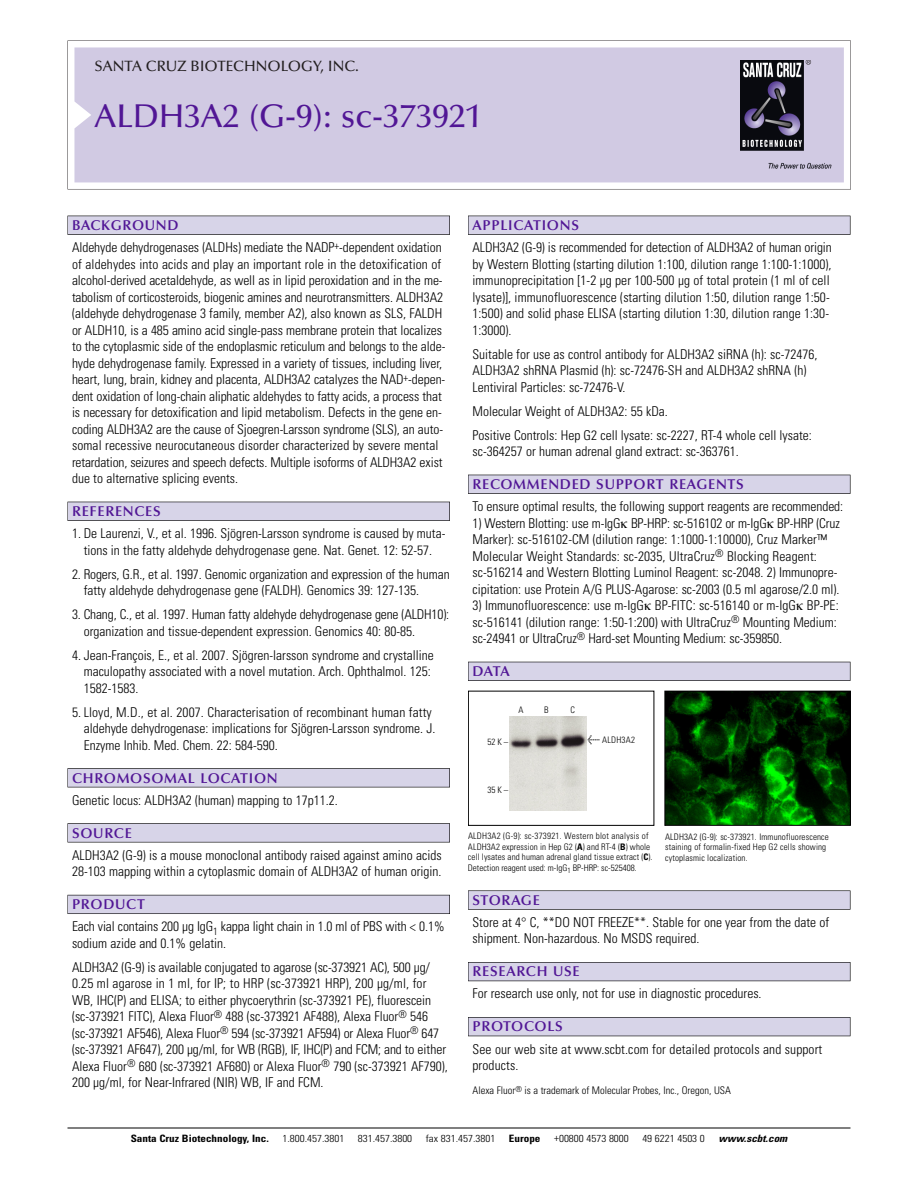
<style>
.page{position:relative;width:918px;height:1188px;background:#fff}
.page>*{position:absolute;margin:0;border:0;box-sizing:border-box;transform-origin:0 0}
.t1{font:500 33px "Optima";color:#511695}
.t2{font:500 15px "Optima";color:#231f20}
.t3{font:600 14.25px "Optima";letter-spacing:.05em;color:#511695}
.t4{font:300 condensed 13.5px/16.5px "Univers";color:#000}
.t5{font:300 condensed 10.5px "Univers";color:#000}
.t6{font:300 condensed 10.2px "Univers";color:#000;scale:1.1 1}
.t7{font:700 condensed 10.2px "Univers";color:#000;scale:1.1 1}
.t8{font:italic 700 condensed 10.2px "Univers";color:#000;scale:1.1 1}
.t9{font:300 condensed 9px/10.5px "Univers";letter-spacing:.015em;color:#000}
.s1{font-family:"Meta Plus";font-weight:400;font-stretch:normal;font-size:10.5px}
.s2{font-weight:700}
</style>
<div class="page">
<svg style="left:68px;top:40px;width:783px;height:149px"></svg>
<div style="left:74px;top:47px;width:770px;height:135px;background:#d1cae3"></div>
<img style="left:741px;top:60px;width:90px;height:108px">
<div style="left:68px;top:216px;width:382px;height:19px;background:#535256"></div>
<div style="left:68px;top:216px;width:381px;height:18px;background:#d7d4e8"></div>
<div style="left:68px;top:502px;width:382px;height:19px;background:#525156"></div>
<div style="left:68px;top:502px;width:381px;height:18px;background:#d7d4e8"></div>
<div style="left:68px;top:768px;width:382px;height:19px;background:#545357"></div>
<div style="left:68px;top:769px;width:381px;height:18px;background:#d7d4e8"></div>
<div style="left:68px;top:823px;width:382px;height:19px;background:#575659"></div>
<div style="left:68px;top:824px;width:381px;height:18px;background:#d7d4e8"></div>
<div style="left:68px;top:895px;width:382px;height:19px;background:#595860"></div>
<div style="left:68px;top:895px;width:381px;height:18px;background:#d7d4e8"></div>
<div style="left:468px;top:216px;width:382px;height:19px;background:#535256"></div>
<div style="left:468px;top:216px;width:382px;height:18px;background:#d7d4e8"></div>
<div style="left:468px;top:475px;width:382px;height:19px;background:#525156"></div>
<div style="left:468px;top:475px;width:382px;height:18px;background:#d7d4e8"></div>
<div style="left:468px;top:662px;width:382px;height:19px;background:#515057"></div>
<div style="left:468px;top:662px;width:382px;height:18px;background:#d7d4e8"></div>
<svg style="left:468px;top:890px;width:382px;height:20px"></svg>
<div style="left:468px;top:891px;width:382px;height:18px;background:#d7d4e8"></div>
<div style="left:468px;top:962px;width:382px;height:19px;background:#55545b"></div>
<div style="left:468px;top:963px;width:382px;height:18px;background:#d7d4e8"></div>
<div style="left:468px;top:1017px;width:382px;height:19px;background:#525158"></div>
<div style="left:468px;top:1018px;width:382px;height:18px;background:#d7d4e8"></div>
<hr style="left:68px;top:1128px;width:782px;height:1px;background:#000">
<img style="left:666px;top:693px;width:183px;height:131px">
<div style="left:664px;top:691px;width:187px;height:135px;border:1px solid #000"></div>
<div style="left:468px;top:691px;width:186px;height:135px;border:1px solid #000"></div>
<img style="left:509px;top:716px;width:78px;height:94px">
<p class="t2" style="left:94px;top:60px;width:266px">SANTA CRUZ BIOTECHNOLOGY, INC.</p>
<h1 class="t1" style="left:94px;top:102px;width:389px">ALDH3A2 (G-9): sc-373921</h1>
<p class="t3" style="left:72px;top:219px;width:108px">BACKGROUND</p>
<p class="t4" style="left:72px;top:240px;width:375px">Aldehyde dehydrogenases (ALDHs) mediate the NADP<sup>+</sup>-dependent oxidation of aldehydes into acids and play an important role in the detoxification of alcohol-derived acetaldehyde, as well as in lipid peroxidation and in the me&shy;tabolism of corticosteroids, biogenic amines and neurotransmitters. ALDH3A2 (aldehyde dehydrogenase 3 family, member A2), also known as SLS, FALDH or ALDH10, is a 485 amino acid single-pass membrane protein that localizes to the cytoplasmic side of the endoplasmic reticulum and belongs to the alde&shy;hyde dehydrogenase family. Expressed in a variety of tissues, including liver, heart, lung, brain, kidney and placenta, ALDH3A2 catalyzes the NAD<sup>+</sup>-depen&shy;dent oxidation of long-chain aliphatic aldehydes to fatty acids, a process that is necessary for detoxification and lipid metabolism. Defects in the gene en&shy;coding ALDH3A2 are the cause of Sjoegren-Larsson syndrome (SLS), an auto&shy;somal recessive neurocutaneous disorder characterized by severe mental retardation, seizures and speech defects. Multiple isoforms of ALDH3A2 exist due to alternative splicing events.</p>
<p class="t3" style="left:72px;top:505px;width:90px">REFERENCES</p>
<p class="t4" style="left:72px;top:526px;width:375px;text-align:center">1. De Laurenzi, V., et al. 1996. Sjögren-Larsson syndrome is caused by muta&shy;tions in the fatty aldehyde dehydrogenase gene. Nat. Genet. 12: 52-57.</p>
<p class="t4" style="left:84px;top:567px;width:368px;text-indent:-12px">2. Rogers, G.R., et al. 1997. Genomic organization and expression of the human fatty aldehyde dehydrogenase gene (FALDH). Genomics 39: 127-135.</p>
<p class="t4" style="left:84px;top:607px;width:367px;text-indent:-12px">3. Chang, C., et al. 1997. Human fatty aldehyde dehydrogenase gene (ALDH10): organization and tissue-dependent expression. Genomics 40: 80-85.</p>
<p class="t4" style="left:84px;top:648px;width:352px;text-indent:-12px">4. Jean-François, E., et al. 2007. Sjögren-larsson syndrome and crystalline maculopathy associated with a novel mutation. Arch. Ophthalmol. 125:<br>1582-1583.</p>
<p class="t4" style="left:84px;top:705px;width:353px;text-indent:-12px">5. Lloyd, M.D., et al. 2007. Characterisation of recombinant human fatty aldehyde dehydrogenase: implications for Sjögren-Larsson syndrome. J.<br>Enzyme Inhib. Med. Chem. 22: 584-590.</p>
<p class="t3" style="left:72px;top:772px;width:207px">CHROMOSOMAL LOCATION</p>
<p class="t4" style="left:72px;top:793px;width:267px">Genetic locus: ALDH3A2 (human) mapping to 17p11.2.</p>
<p class="t3" style="left:72px;top:827px;width:61px">SOURCE</p>
<p class="t4" style="left:72px;top:848px;width:371px">ALDH3A2 (G-9) is a mouse monoclonal antibody raised against amino acids<br>28-103 mapping within a cytoplasmic domain of ALDH3A2 of human origin.</p>
<p class="t3" style="left:72px;top:898px;width:74px">PRODUCT</p>
<p class="t4" style="left:72px;top:920px;width:374px">Each vial contains 200 µg IgG<sub>1</sub> kappa light chain in 1.0 ml of PBS with &lt; 0.1% sodium azide and 0.1% gelatin.</p>
<p class="t4" style="left:72px;top:960px;width:377px">ALDH3A2 (G-9) is available conjugated to agarose (sc-373921 AC), 500 µg/ 0.25 ml agarose in 1 ml, for IP; to HRP (sc-373921 HRP), 200 µg/ml, for WB, IHC(P) and ELISA; to either phycoerythrin (sc-373921 PE), fluorescein (sc-373921 FITC), Alexa Fluor<sup>®</sup> 488 (sc-373921 AF488), Alexa Fluor<sup>®</sup> 546 (sc-373921 AF546), Alexa Fluor<sup>®</sup> 594 (sc-373921 AF594) or Alexa Fluor<sup>®</sup> 647 (sc-373921 AF647), 200 µg/ml, for WB (RGB), IF, IHC(P) and FCM; and to either Alexa Fluor<sup>®</sup> 680 (sc-373921 AF680) or Alexa Fluor<sup>®</sup> 790 (sc-373921 AF790), 200 µg/ml, for Near-Infrared (NIR) WB, IF and FCM.</p>
<p class="t3" style="left:473px;top:219px;width:108px">APPLICATIONS</p>
<p class="t4" style="left:473px;top:240px;width:361px">ALDH3A2 (G-9) is recommended for detection of ALDH3A2 of human origin by Western Blotting (starting dilution 1:100, dilution range 1:100-1:1000), immunoprecipitation [1-2 µg per 100-500 µg of total protein (1 ml of cell lysate)], immunofluorescence (starting dilution 1:50, dilution range 1:50- 1:500) and solid phase ELISA (starting dilution 1:30, dilution range 1:30- 1:3000).</p>
<p class="t4" style="left:473px;top:347px;width:346px">Suitable for use as control antibody for ALDH3A2 siRNA (h): sc-72476,<br>ALDH3A2 shRNA Plasmid (h): sc-72476-SH and ALDH3A2 shRNA (h)<br>Lentiviral Particles: sc-72476-V.</p>
<p class="t4" style="left:473px;top:400px;width:341px;line-height:24px">Molecular Weight of ALDH3A2: 55 kDa.<br>Positive Controls: Hep G2 cell lysate: sc-2227, RT-4 whole cell lysate:</p>
<p class="t4" style="left:473px;top:444px;width:268px">sc-364257 or human adrenal gland extract: sc-363761.</p>
<p class="t3" style="left:473px;top:478px;width:273px">RECOMMENDED SUPPORT REAGENTS</p>
<p class="t4" style="left:473px;top:499px;width:372px">To ensure optimal results, the following support reagents are recommended:</p>
<p class="t4" style="left:473px;top:516px;width:369px">1) Western Blotting: use m-IgG BP-HRP: sc-516102 or m-IgG BP-HRP (Cruz Marker): sc-516102-CM (dilution range: 1:1000-1:10000), Cruz Marker™ Molecular Weight Standards: sc-2035, UltraCruz<sup>®</sup> Blocking Reagent: sc-516214 and Western Blotting Luminol Reagent: sc-2048. 2) Immunopre&shy;cipitation: use Protein A/G PLUS-Agarose: sc-2003 (0.5 ml agarose/2.0 ml).</p>
<p class="t4" style="left:473px;top:598px;width:368px">3) Immunofluorescence: use m-IgG BP-FITC: sc-516140 or m-IgG BP-PE: sc-516141 (dilution range: 1:50-1:200) with UltraCruz<sup>®</sup> Mounting Medium: sc-24941 or UltraCruz<sup>®</sup> Hard-set Mounting Medium: sc-359850.</p>
<p class="t3" style="left:473px;top:665px;width:39px">DATA</p>
<p class="t9" style="left:519px;top:705px;width:7px">A</p>
<p class="t9" style="left:544px;top:705px;width:6px">B</p>
<p class="t9" style="left:571px;top:705px;width:6px">C</p>
<p class="t9" style="left:487px;top:738px;width:22px">52 K –</p>
<p class="t9" style="left:588px;top:736px;width:49px"><span class="s1">&lt;</span> ALDH3A2</p>
<p class="t9" style="left:487px;top:786px;width:22px">35 K –</p>
<p class="t9" style="left:468px;top:832px;width:186px">ALDH3A2 (G-9): sc-373921. Western blot analysis of ALDH3A2 expression in Hep G2 (<span class="s2">A</span>) and RT-4 (<span class="s2">B</span>) whole cell lysates and human adrenal gland tissue extract (<span class="s2">C</span>).<br>Detection reagent used: m-IgG<sub>1</sub> BP-HRP: sc-525408.</p>
<p class="t9" style="left:665px;top:832px;width:165px">ALDH3A2 (G-9): sc-373921. Immunofluorescence staining of formalin-fixed Hep G2 cells showing cytoplasmic localization.</p>
<p class="t3" style="left:473px;top:894px;width:69px">STORAGE</p>
<p class="t4" style="left:473px;top:915px;width:358px">Store at 4° C, **DO NOT FREEZE**. Stable for one year from the date of shipment. Non-hazardous. No MSDS required.</p>
<p class="t3" style="left:473px;top:966px;width:109px">RESEARCH USE</p>
<p class="t4" style="left:473px;top:987px;width:291px">For research use only, not for use in diagnostic procedures.</p>
<p class="t3" style="left:473px;top:1021px;width:92px">PROTOCOLS</p>
<p class="t4" style="left:473px;top:1042px;width:351px">See our web site at www.scbt.com for detailed protocols and support products.</p>
<p class="t5" style="left:473px;top:1086px;width:260px">Alexa Fluor<sup>®</sup> is a trademark of Molecular Probes, Inc., Oregon, USA</p>
<p class="t7" style="left:131px;top:1135px;width:127px">Santa Cruz Biotechnology, Inc.</p>
<p class="t6" style="left:282px;top:1135px;width:58px">1.800.457.3801</p>
<p class="t6" style="left:358px;top:1135px;width:51px">831.457.3800</p>
<p class="t6" style="left:426px;top:1135px;width:65px">fax 831.457.3801</p>
<p class="t7" style="left:509px;top:1135px;width:30px">Europe</p>
<p class="t6" style="left:554px;top:1135px;width:69px">+00800 4573 8000</p>
<p class="t6" style="left:642px;top:1135px;width:58px">49 6221 4503 0</p>
<p class="t8" style="left:719px;top:1135px;width:66px">www.scbt.com</p>
</div>
